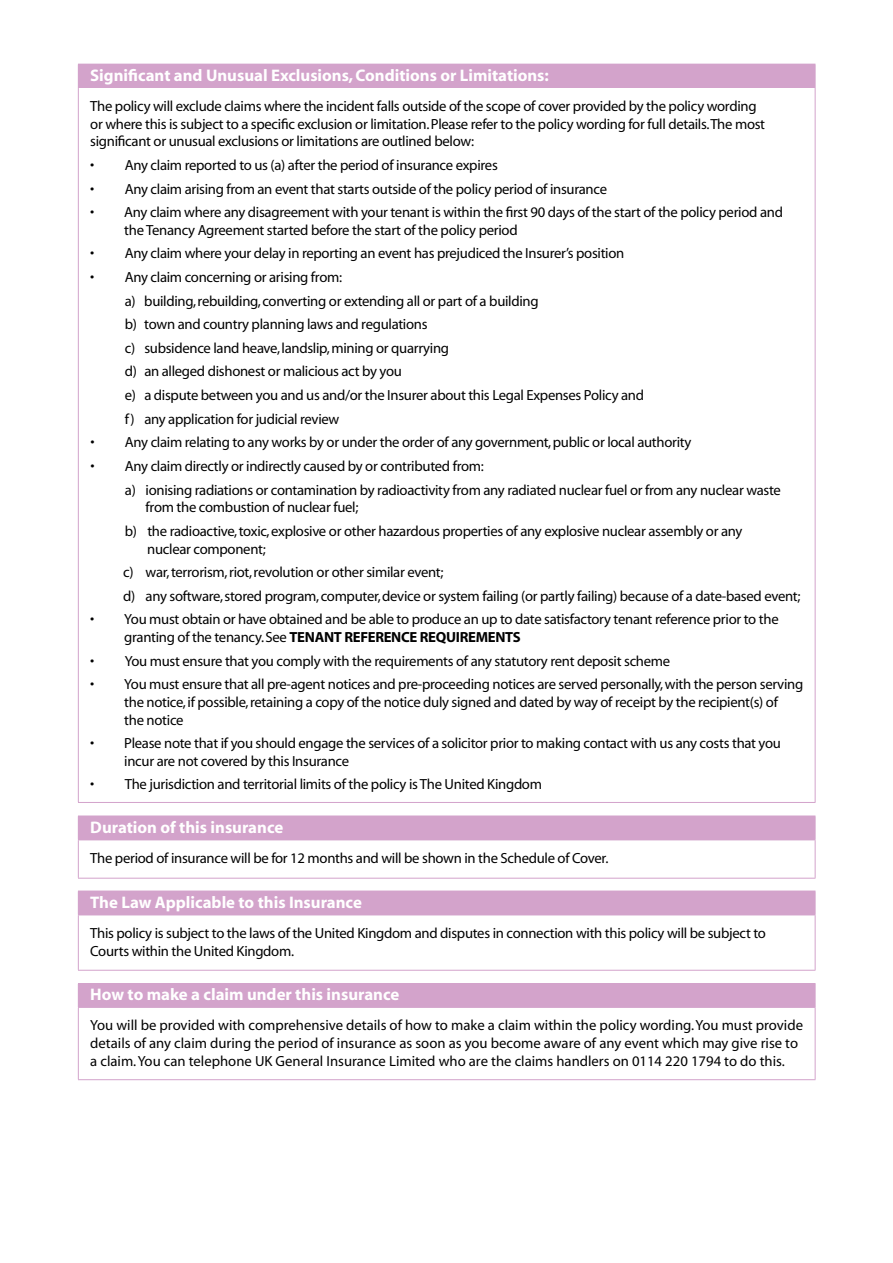
<style>
.page{position:relative;width:893px;height:1263px;background:#fff}
.page>*{position:absolute;margin:0;border:0;box-sizing:border-box;transform-origin:0 0}
.t1{font:700 16.8px "Myriad";color:#fff}
.t2{font:14.7px/23.5px "Myriad";letter-spacing:-.02em;color:#000}
.t3{font:14.7px/17.7px "Myriad";color:#000}
.s1{font-weight:700}
</style>
<div class="page">
<div style="left:78px;top:64px;width:737px;height:24px;background:#d3a3cb"></div>
<svg style="left:815px;top:64px;width:1px;height:24px"></svg>
<hr style="left:78px;top:88px;width:1px;height:714px;background:#d3a3cb">
<hr style="left:815px;top:88px;width:1px;height:714px;background:#d3a3cb">
<hr style="left:78px;top:802px;width:737px;height:1px;background:#d3a3cb">
<div style="left:78px;top:816px;width:737px;height:24px;background:#d3a3cb"></div>
<svg style="left:815px;top:816px;width:1px;height:23px"></svg>
<hr style="left:78px;top:840px;width:1px;height:38px;background:#d3a3cb">
<hr style="left:815px;top:840px;width:1px;height:38px;background:#d3a3cb">
<hr style="left:78px;top:878px;width:737px;height:1px;background:#d3a3cb">
<div style="left:78px;top:891px;width:737px;height:24px;background:#d3a3cb"></div>
<svg style="left:815px;top:891px;width:1px;height:23px"></svg>
<hr style="left:78px;top:915px;width:1px;height:55px;background:#d3a3cb">
<hr style="left:815px;top:915px;width:1px;height:55px;background:#d3a3cb">
<hr style="left:78px;top:970px;width:737px;height:1px;background:#d3a3cb">
<div style="left:78px;top:983px;width:737px;height:24px;background:#d3a3cb"></div>
<svg style="left:815px;top:984px;width:1px;height:23px"></svg>
<hr style="left:78px;top:1007px;width:737px;height:1px;background:#d3a3cb">
<hr style="left:78px;top:1008px;width:1px;height:71px;background:#d3a3cb">
<hr style="left:815px;top:1008px;width:1px;height:71px;background:#d3a3cb">
<hr style="left:78px;top:1079px;width:737px;height:1px;background:#d3a3cb">
<p class="t1" style="left:90px;top:67px;width:460px">Significant and Unusual Exclusions, Conditions or Limitations:</p>
<p class="t2" style="left:90px;top:98px;width:676px;line-height:17.7px">The policy will exclude claims where the incident falls outside of the scope of cover provided by the policy wording or where this is subject to a specific exclusion or limitation. Please refer to the policy wording for full details.The most significant or unusual exclusions or limitations are outlined below:</p>
<p class="t2" style="left:90px;top:154px;width:409px">• Any claim reported to us (a) after the period of insurance expires</p>
<p class="t2" style="left:90px;top:177px;width:518px">• Any claim arising from an event that starts outside of the policy period of insurance</p>
<p class="t2" style="left:124px;top:204px;width:660px;line-height:17.7px;text-indent:-34px">• Any claim where any disagreement with your tenant is within the first 90 days of the start of the policy period and the Tenancy Agreement started before the start of the policy period</p>
<p class="t2" style="left:90px;top:242px;width:536px">• Any claim where your delay in reporting an event has prejudiced the Insurer’s position</p>
<p class="t2" style="left:125px;top:266px;width:521px;text-indent:-35px">• Any claim concerning or arising from:<br>a) building, rebuilding, converting or extending all or part of a building<br>b) town and country planning laws and regulations<br>c) subsidence land heave, landslip, mining or quarrying<br>d) an alleged dishonest or malicious act by you<br>e) a dispute between you and us and/or the Insurer about this Legal Expenses Policy and f) any application for judicial review</p>
<p class="t2" style="left:90px;top:431px;width:603px">• Any claim relating to any works by or under the order of any government, public or local authority</p>
<p class="t2" style="left:125px;top:455px;width:658px;text-indent:-35px">• Any claim directly or indirectly caused by or contributed from:<br>a) ionising radiations or contamination by radioactivity from any radiated nuclear fuel or from any nuclear waste</p>
<p class="t2" style="left:125px;top:496px;width:619px;text-indent:21px">from the combustion of nuclear fuel;<br>b) the radioactive, toxic, explosive or other hazardous properties of any explosive nuclear assembly or any</p>
<p class="t2" style="left:123px;top:537px;width:679px;text-indent:24px">nuclear component;<br>c) war, terrorism, riot, revolution or other similar event;<br>d) any software, stored program, computer, device or system failing (or partly failing) because of a date-based event;</p>
<p class="t2" style="left:124px;top:611px;width:656px;line-height:17.7px;text-indent:-34px">• You must obtain or have obtained and be able to produce an up to date satisfactory tenant reference prior to the granting of the tenancy. See <span class="s1">TENANT REFERENCE REQUIREMENTS</span></p>
<p class="t2" style="left:90px;top:649px;width:581px">• You must ensure that you comply with the requirements of any statutory rent deposit scheme</p>
<p class="t2" style="left:124px;top:676px;width:680px;line-height:17.7px;text-indent:-34px">• You must ensure that all pre-agent notices and pre-proceeding notices are served personally, with the person serving the notice, if possible, retaining a copy of the notice duly signed and dated by way of receipt by the recipient(s) of<br>the notice</p>
<p class="t2" style="left:124px;top:735px;width:658px;line-height:17.7px;text-indent:-34px">• Please note that if you should engage the services of a solicitor prior to making contact with us any costs that you incur are not covered by this Insurance</p>
<p class="t2" style="left:90px;top:773px;width:453px">• The jurisdiction and territorial limits of the policy is The United Kingdom</p>
<p class="t1" style="left:90px;top:818px;width:194px">Duration of this insurance</p>
<p class="t2" style="left:90px;top:847px;width:520px">The period of insurance will be for 12 months and will be shown in the Schedule of Cover.</p>
<p class="t1" style="left:90px;top:893px;width:273px">The Law Applicable to this Insurance</p>
<p class="t2" style="left:90px;top:925px;width:677px;line-height:17.7px">This policy is subject to the laws of the United Kingdom and disputes in connection with this policy will be subject to<br>Courts within the United Kingdom.</p>
<p class="t1" style="left:90px;top:986px;width:311px">How to make a claim under this insurance</p>
<p class="t3" style="left:90px;top:1017px;width:714px">You will be provided with comprehensive details of how to make a claim within the policy wording. You must provide details of any claim during the period of insurance as soon as you become aware of any event which may give rise to a claim. You can telephone UK General Insurance Limited who are the claims handlers on 0114 220 1794 to do this.</p>
</div>
